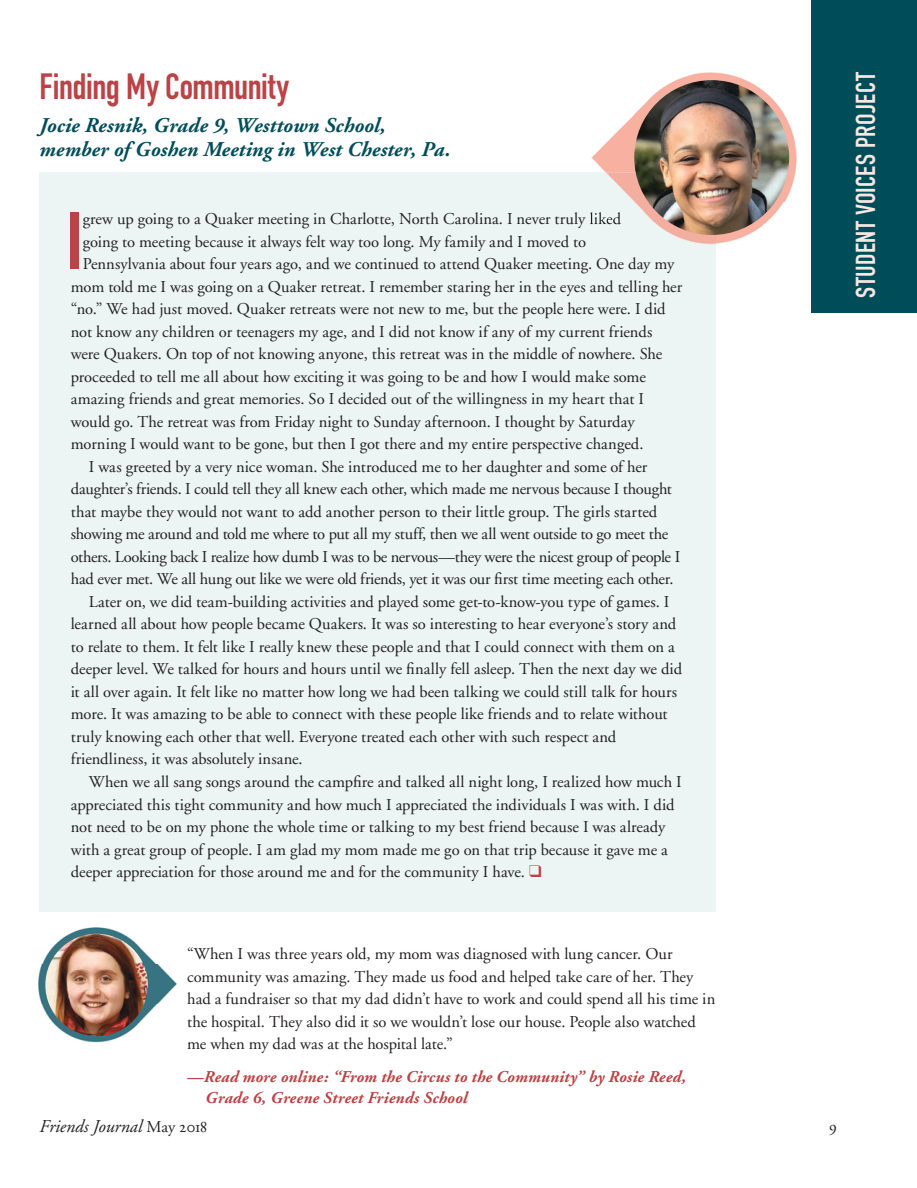
<style>
.page{position:relative;width:917px;height:1188px;background:#fff}
.page>*{position:absolute;margin:0;border:0;box-sizing:border-box;transform-origin:0 0}
.t1{font:700 79.65px "DIN Condensed";color:#bb4245}
.t2{font:700 36px "DIN Condensed";letter-spacing:-.015em;color:#bb4245}
.t3{font:700 27px "DIN Condensed";letter-spacing:.015em;color:#f6e7e2}
.t4{font:italic 700 21px/24px "Adobe Garamond";color:#004d5a}
.t5{font:italic 18px "Adobe Garamond";letter-spacing:-.005em;color:#231f20}
.t6{font:16.5px/22.5px "Adobe Garamond";letter-spacing:-.005em;color:#231f20}
.t7{font:italic 700 16.5px/21px "Adobe Garamond";letter-spacing:.01em;color:#bb4245}
.t8{font:16.5px "Adobe Garamond";letter-spacing:-.025em;color:#231f20}
.t9{font:16.5px "Adobe Garamond Regular SC";color:#231f20}
.s1{color:#bb4245}
.s2{font-style:normal;font-size:16.5px}
.s3{font-family:"Adobe Garamond Regular SC";font-style:normal;font-size:16.5px}
</style>
<div class="page">
<div style="left:40px;top:172px;width:676px;height:740px;background:#ecf4f4"></div>
<div style="left:810px;top:0;width:106px;height:312px;background:#004d5a"></div>
<img style="left:38px;top:927px;width:139px;height:116px">
<img style="left:45px;top:933px;width:103px;height:103px;border-radius:51px">
<img style="left:591px;top:72px;width:206px;height:131px">
<img style="left:716px;top:203px;width:67px;height:41px">
<img style="left:591px;top:172px;width:125px;height:72px">
<img style="left:590px;top:212px;width:30px;height:16px">
<img style="left:634px;top:80px;width:154px;height:155px;border-radius:77px">
<h2 class="t2" style="left:40px;top:62px;width:251px">Finding My Community</h2>
<p class="t4" style="left:40px;top:113px;width:412px">Jocie Resnik, Grade 9, Westtown School, member of Goshen Meeting in West Chester, Pa.</p>
<h1 class="t1" style="left:67px;top:187px;width:18px">I</h1>
<p class="t6" style="left:83px;top:208px;width:539px">grew up going to a Quaker meeting in Charlotte, North Carolina. I never truly liked</p>
<p class="t6" style="left:83px;top:230px;width:504px">going to meeting because it always felt way too long. My family and I moved to</p>
<p class="t6" style="left:83px;top:253px;width:593px">Pennsylvania about four years ago, and we continued to attend Quaker meeting. One day my</p>
<p class="t6" style="left:71px;top:275px;width:612px">mom told me I was going on a Quaker retreat. I remember staring her in the eyes and telling her</p>
<p class="t6" style="left:71px;top:298px;width:596px">“no.” We had just moved. Quaker retreats were not new to me, but the people here were. I did</p>
<p class="t6" style="left:71px;top:320px;width:582px">not know any children or teenagers my age, and I did not know if any of my current friends</p>
<p class="t6" style="left:71px;top:343px;width:592px">were Quakers. On top of not knowing anyone, this retreat was in the middle of nowhere. She</p>
<p class="t6" style="left:71px;top:365px;width:576px">proceeded to tell me all about how exciting it was going to be and how I would make some</p>
<p class="t6" style="left:71px;top:388px;width:574px">amazing friends and great memories. So I decided out of the willingness in my heart that I</p>
<p class="t6" style="left:71px;top:410px;width:565px">would go. The retreat was from Friday night to Sunday afternoon. I thought by Saturday</p>
<p class="t6" style="left:71px;top:433px;width:574px">morning I would want to be gone, but then I got there and my entire perspective changed.</p>
<p class="t6" style="left:89px;top:455px;width:559px">I was greeted by a very nice woman. She introduced me to her daughter and some of her</p>
<p class="t6" style="left:71px;top:478px;width:602px">daughter’s friends. I could tell they all knew each other, which made me nervous because I thought</p>
<p class="t6" style="left:71px;top:500px;width:587px">that maybe they would not want to add another person to their little group. The girls started</p>
<p class="t8" style="left:71px;top:525px;width:599px">showing me around and told me where to put all my stuff, then we all went outside to go meet the</p>
<p class="t6" style="left:71px;top:545px;width:610px">others. Looking back I realize how dumb I was to be nervous—they were the nicest group of people I</p>
<p class="t6" style="left:71px;top:568px;width:604px">had ever met. We all hung out like we were old friends, yet it was our first time meeting each other.</p>
<p class="t6" style="left:89px;top:590px;width:582px">Later on, we did team-building activities and played some get-to-know-you type of games. I</p>
<p class="t6" style="left:71px;top:613px;width:606px">learned all about how people became Quakers. It was so interesting to hear everyone’s story and</p>
<p class="t6" style="left:71px;top:635px;width:605px">to relate to them. It felt like I really knew these people and that I could connect with them on a</p>
<p class="t6" style="left:71px;top:658px;width:612px">deeper level. We talked for hours and hours until we finally fell asleep. Then the next day we did</p>
<p class="t6" style="left:71px;top:680px;width:607px">it all over again. It felt like no matter how long we had been talking we could still talk for hours</p>
<p class="t6" style="left:71px;top:703px;width:598px">more. It was amazing to be able to connect with these people like friends and to relate without</p>
<p class="t6" style="left:71px;top:725px;width:546px">truly knowing each other that well. Everyone treated each other with such respect and</p>
<p class="t6" style="left:71px;top:748px;width:233px">friendliness, it was absolutely insane.</p>
<p class="t6" style="left:89px;top:771px;width:594px">When we all sang songs around the campfire and talked all night long, I realized how much I</p>
<p class="t6" style="left:71px;top:793px;width:605px">appreciated this tight community and how much I appreciated the individuals I was with. I did</p>
<p class="t6" style="left:71px;top:816px;width:596px">not need to be on my phone the whole time or talking to my best friend because I was already</p>
<p class="t6" style="left:71px;top:838px;width:598px">with a great group of people. I am glad my mom made me go on that trip because it gave me a</p>
<p class="t6" style="left:71px;top:861px;width:472px">deeper appreciation for those around me and for the community I have. <span class="s1">❑</span></p>
<h3 class="t3" style="left:847px;top:298px;width:227px;rotate:-90deg">STUDENT VOICES PROJECT</h3>
<p class="t6" style="left:187px;top:943px;width:529px">“When I was three years old, my mom was diagnosed with lung cancer. Our community was amazing. They made us food and helped take care of her. They had a fundraiser so that my dad didn’t have to work and could spend all his time in the hospital. They also did it so we wouldn’t lose our house. People also watched me when my dad was at the hospital late.”</p>
<p class="t7" style="left:205px;top:1066px;width:482px;text-indent:-18px">—Read more online: “From the Circus to the Community” by Rosie Reed,<br>Grade 6, Greene Street Friends School</p>
<p class="t5" style="left:40px;top:1116px;width:169px">Friends Journal <span class="s2">May</span> <span class="s3">2018</span></p>
<p class="t9" style="left:828px;top:1117px;width:9px">9</p>
</div>
